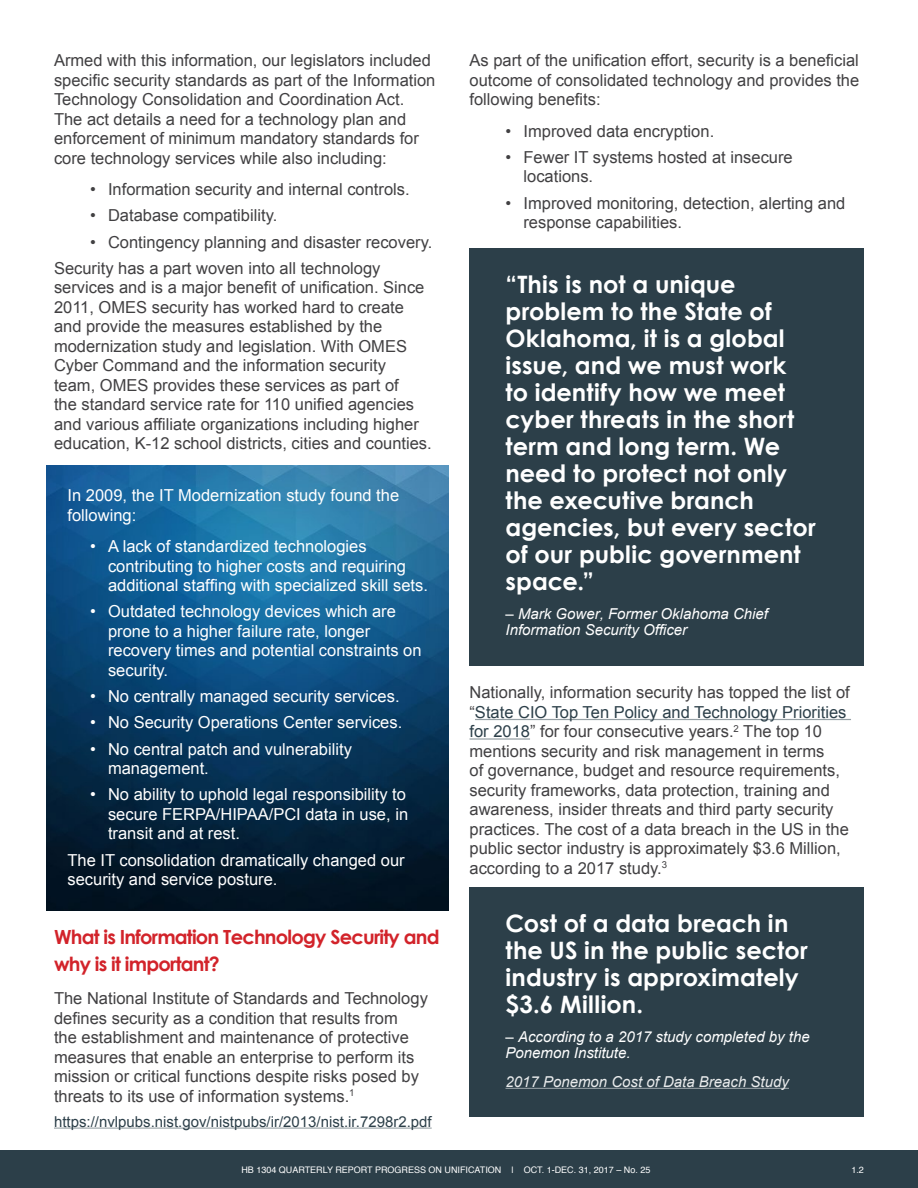
<style>
.page{position:relative;width:918px;height:1188px;background:#fff}
.page>*{position:absolute;margin:0;border:0;box-sizing:border-box;transform-origin:0 0}
.pull_quote-main{font:700 24px/27px "Century Gothic";letter-spacing:.005em;color:#fff}
.h3__Sub-header{font:700 19.5px/27px "Century Gothic";letter-spacing:-.04em;color:#d2232a}
.Normal{font:16.5px/19.5px "Arial";color:#414042}
.Normal-2{font:16.5px/19.5px "Arial";color:#fff}
.pull_quote-attribu{font:italic 15px/16.5px "Arial";color:#fff}
.Normal-footnote{font:15px "Arial";color:#2c3f49}
.pull_quote-attribu-2{font:italic 15px "Arial";color:#eaeced}
.t1{font:9px "Helvetica";color:#fff}
.s1{color:#2c3f49}
</style>
<div class="page">
<div style="left:0;top:1150px;width:918px;height:38px;background:#2c3f49"></div>
<img style="left:46px;top:466px;width:402px;height:445px">
<hr style="left:54px;top:1128px;width:378px;height:1px;background:#959fa4">
<div style="left:470px;top:248px;width:394px;height:374px;background:#2c3f49"></div>
<div style="left:470px;top:581px;width:394px;height:84px;background:#2c3f49"></div>
<hr style="left:475px;top:719px;width:376px;height:1px;background:#959fa4">
<hr style="left:470px;top:738px;width:60px;height:2px;background:#959fa4">
<div style="left:470px;top:887px;width:394px;height:158px;background:#2c3f49"></div>
<div style="left:470px;top:1004px;width:394px;height:84px;background:#2c3f49"></div>
<div style="left:470px;top:1049px;width:394px;height:68px;background:#2c3f49"></div>
<hr style="left:506px;top:1088px;width:283px;height:1px;background:#959fa4">
<p class="Normal" style="left:54px;top:51px;width:383px">Armed with this information, our legislators included specific security standards as part of the Information Technology Consolidation and Coordination Act.<br>The act details a need for a technology plan and enforcement of minimum mandatory standards for core technology services while also including:</p>
<p class="Normal" style="left:90px;top:180px;width:321px">• Information security and internal controls.</p>
<p class="Normal" style="left:90px;top:206px;width:189px">• Database compatibility.</p>
<p class="Normal" style="left:90px;top:232px;width:344px">• Contingency planning and disaster recovery.</p>
<p class="Normal" style="left:54px;top:258px;width:379px">Security has a part woven into all technology services and is a major benefit of unification. Since 2011, OMES security has worked hard to create and provide the measures established by the modernization study and legislation. With OMES Cyber Command and the information security<br>team, OMES provides these services as part of<br>the standard service rate for 110 unified agencies and various affiliate organizations including higher education, K-12 school districts, cities and counties.</p>
<p class="Normal-2" style="left:68px;top:486px;width:333px">In 2009, the IT Modernization study found the following:</p>
<p class="Normal-2" style="left:108px;top:537px;width:322px;text-indent:-18px">• A lack of standardized technologies contributing to higher costs and requiring additional staffing with specialized skill sets.</p>
<p class="Normal-2" style="left:108px;top:602px;width:315px;text-indent:-18px">• Outdated technology devices which are prone to a higher failure rate, longer recovery times and potential constraints on security.</p>
<p class="Normal-2" style="left:90px;top:687px;width:311px">• No centrally managed security services.</p>
<p class="Normal-2" style="left:90px;top:713px;width:314px">• No Security Operations Center services.</p>
<p class="Normal-2" style="left:108px;top:739px;width:245px;text-indent:-18px">• No central patch and vulnerability management.</p>
<p class="Normal-2" style="left:108px;top:785px;width:302px;text-indent:-18px">• No ability to uphold legal responsibility to secure FERPA/HIPAA/PCI data in use, in transit and at rest.</p>
<p class="Normal-2" style="left:68px;top:850px;width:339px">The IT consolidation dramatically changed our security and service posture.</p>
<p class="h3__Sub-header" style="left:54px;top:923px;width:387px">What is Information Technology Security and why is it important?</p>
<p class="Normal" style="left:54px;top:989px;width:375px">The National Institute of Standards and Technology defines security as a condition that results from<br>the establishment and maintenance of protective measures that enable an enterprise to perform its mission or critical functions despite risks posed by threats to its use of information systems.<sup>1</sup></p>
<p class="Normal-footnote" style="left:54px;top:1111px;width:379px">https://nvlpubs.nist.gov/nistpubs/ir/2013/nist.ir.7298r2.pdf</p>
<p class="Normal" style="left:470px;top:51px;width:391px;text-align:justify">As part of the unification effort, security is a beneficial outcome of consolidated technology and provides the following benefits:</p>
<p class="Normal" style="left:506px;top:121px;width:210px">• Improved data encryption.</p>
<p class="Normal" style="left:524px;top:147px;width:271px;text-indent:-18px">• Fewer IT systems hosted at insecure locations.</p>
<p class="Normal" style="left:524px;top:193px;width:323px;text-indent:-18px">• Improved monitoring, detection, alerting and response capabilities.</p>
<p class="pull_quote-main" style="left:506px;top:270px;width:312px">“This is not a unique problem to the State of<br>Oklahoma, it is a global issue, and we must work<br>to identify how we meet cyber threats in the short term and long term. We need to protect not only the executive branch agencies, but every sector of our public government space.”</p>
<p class="pull_quote-attribu" style="left:506px;top:605px;width:264px">– Mark Gower, Former Oklahoma Chief<br>Information Security Officer</p>
<p class="Normal" style="left:470px;top:683px;width:382px">Nationally, information security has topped the list of “<span class="s1">State CIO Top Ten Policy and Technology Priorities for 2018</span>” for four consecutive years.<sup>2</sup> The top 10 mentions security and risk management in terms<br>of governance, budget and resource requirements, security frameworks, data protection, training and awareness, insider threats and third party security practices. The cost of a data breach in the US in the public sector industry is approximately $3.6 Million, according to a 2017 study.<sup>3</sup></p>
<p class="pull_quote-main" style="left:506px;top:909px;width:304px">Cost of a data breach in the US in the public sector industry is approximately $3.6 Million.</p>
<p class="pull_quote-attribu" style="left:506px;top:1028px;width:306px">– According to a 2017 study completed by the<br>Ponemon Institute.</p>
<p class="pull_quote-attribu-2" style="left:506px;top:1072px;width:285px">2017 Ponemon Cost of Data Breach Study</p>
<p class="t1" style="left:241px;top:1163px;width:410px">HB 1304 QUARTERLY REPORT PROGRESS ON UNIFICATION | OCT. 1-DEC. 31, 2017 – No. 25</p>
<p class="t1" style="left:851px;top:1163px;width:14px">1.2</p>
</div>
